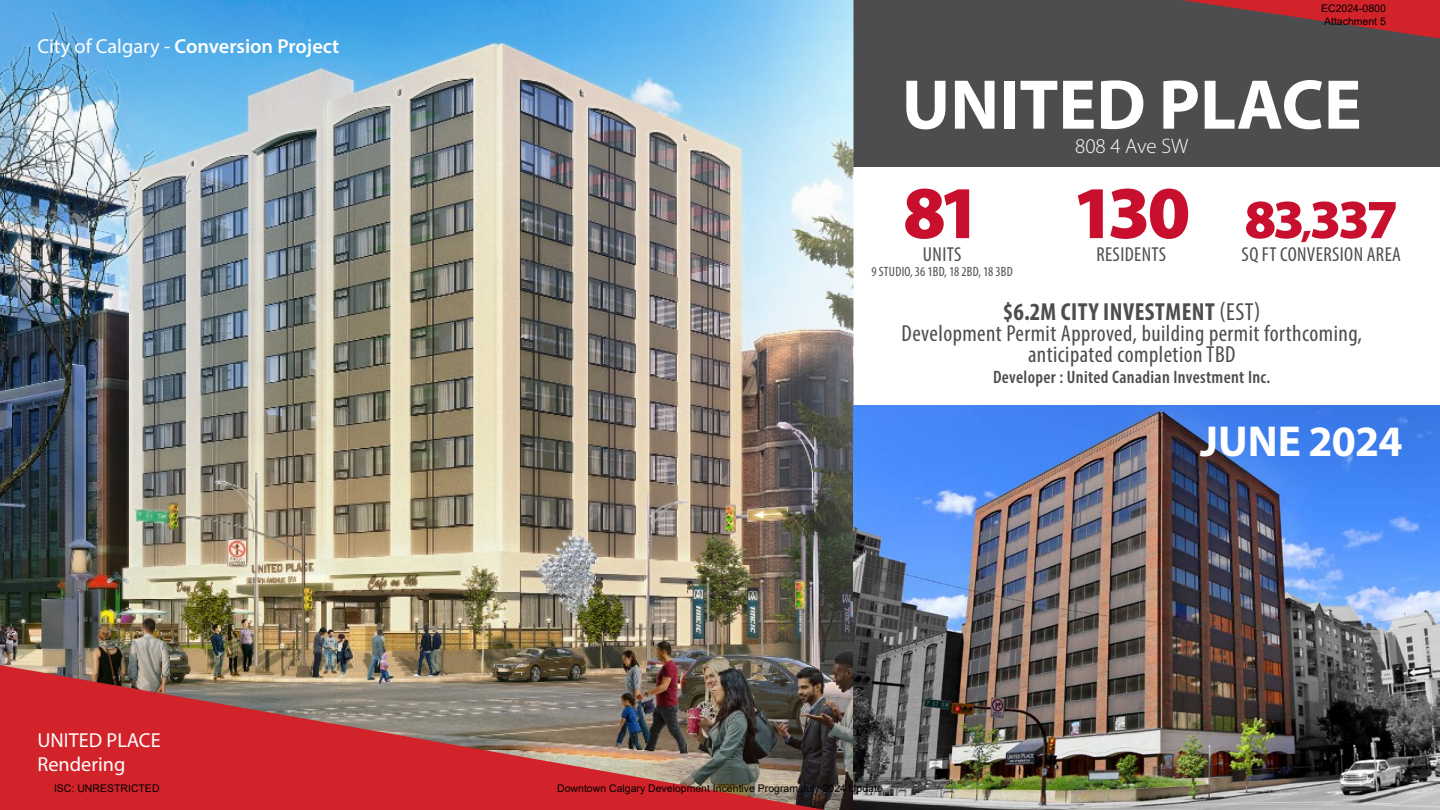
<style>
.page{position:relative;width:1440px;height:810px;background:#fff}
.page>*{position:absolute;margin:0;border:0;box-sizing:border-box;transform-origin:0 0}
.t1{font:900 75px "Myriad Pro";color:#c80f2e}
.t2{font:700 71.03px "Myriad Pro";color:#fff}
.t3{font:900 55.5px "Myriad Pro";color:#c80f2e}
.t4{font:700 43.5px "Myriad Pro";letter-spacing:-.01em;color:#fff}
.t5{font:700 condensed 24.75px "Myriad Pro";letter-spacing:.02em;color:#4d4d4f}
.t6{font:condensed 23.25px/21px "Myriad Pro";letter-spacing:.02em;color:#4d4d4f;text-align:center}
.t7{font:300 21px "Myriad Pro";color:#fff}
.t8{font:condensed 20.25px "Myriad Pro";letter-spacing:.02em;color:#4d4d4f}
.t9{font:600 20.25px "Myriad Pro";color:#fff}
.t10{font:20.25px/24.3px "Myriad Pro";color:#fff}
.t11{font:600 condensed 18px "Myriad Pro";letter-spacing:.02em;color:#4d4d4f}
.t12{font:condensed 13.5px "Myriad Pro";letter-spacing:.02em;color:#4d4d4f}
.t13{font:10.5px/12.6px "Arial";color:#000}
.s1{font-weight:400}
.s2{font-size:36.75px}
</style>
<div class="page">
<div style="left:854px;top:0;width:586px;height:166px;background:#4d4d4f"></div>
<img style="left:0;top:0;width:854px;height:810px">
<svg style="left:1182px;top:0;width:258px;height:38px"></svg>
<img style="left:0;top:665px;width:826px;height:145px">
<img style="left:854px;top:405px;width:586px;height:405px">
<h3 class="t9" style="left:38px;top:33px;width:303px"><span class="s1">City of Calgary -</span> Conversion Project</h3>
<h3 class="t10" style="left:38px;top:728px;width:125px">UNITED PLACE<br>Rendering</h3>
<p class="t13" style="left:1321px;top:2px;width:66px">EC2024-0800<br>Attachment 5</p>
<h2 class="t2" style="left:902px;top:58px;width:461px">UNITED PLACE</h2>
<h3 class="t7" style="left:1075px;top:133px;width:115px">808 4 Ave SW</h3>
<h1 class="t1" style="left:903px;top:163px;width:80px">81</h1>
<h3 class="t8" style="left:923px;top:242px;width:40px">UNITS</h3>
<p class="t12" style="left:871px;top:263px;width:143px">9 STUDIO, 36 1BD, 18 2BD, 18 3BD</p>
<h1 class="t1" style="left:1072px;top:163px;width:120px">130</h1>
<h3 class="t8" style="left:1096px;top:242px;width:71px">RESIDENTS</h3>
<h3 class="t3" style="left:1244px;top:182px;width:155px">83<span class="s2">,</span>337</h3>
<h3 class="t8" style="left:1242px;top:242px;width:161px">SQ FT CONVERSION AREA</h3>
<h3 class="t5" style="left:1003px;top:296px;width:259px">$6.2M CITY INVESTMENT <span class="s1">(EST)</span></h3>
<h3 class="t6" style="left:901px;top:323px;width:462px">Development Permit Approved, building permit forthcoming, anticipated completion TBD</h3>
<h3 class="t11" style="left:993px;top:366px;width:279px">Developer : United Canadian Investment Inc.</h3>
<h3 class="t4" style="left:1200px;top:413px;width:204px">JUNE 2024</h3>
<p class="t13" style="left:54px;top:782px;width:107px">ISC: UNRESTRICTED</p>
<p class="t13" style="left:557px;top:782px;width:327px">Downtown Calgary Development Incentive Program July 2024 Update</p>
</div>
